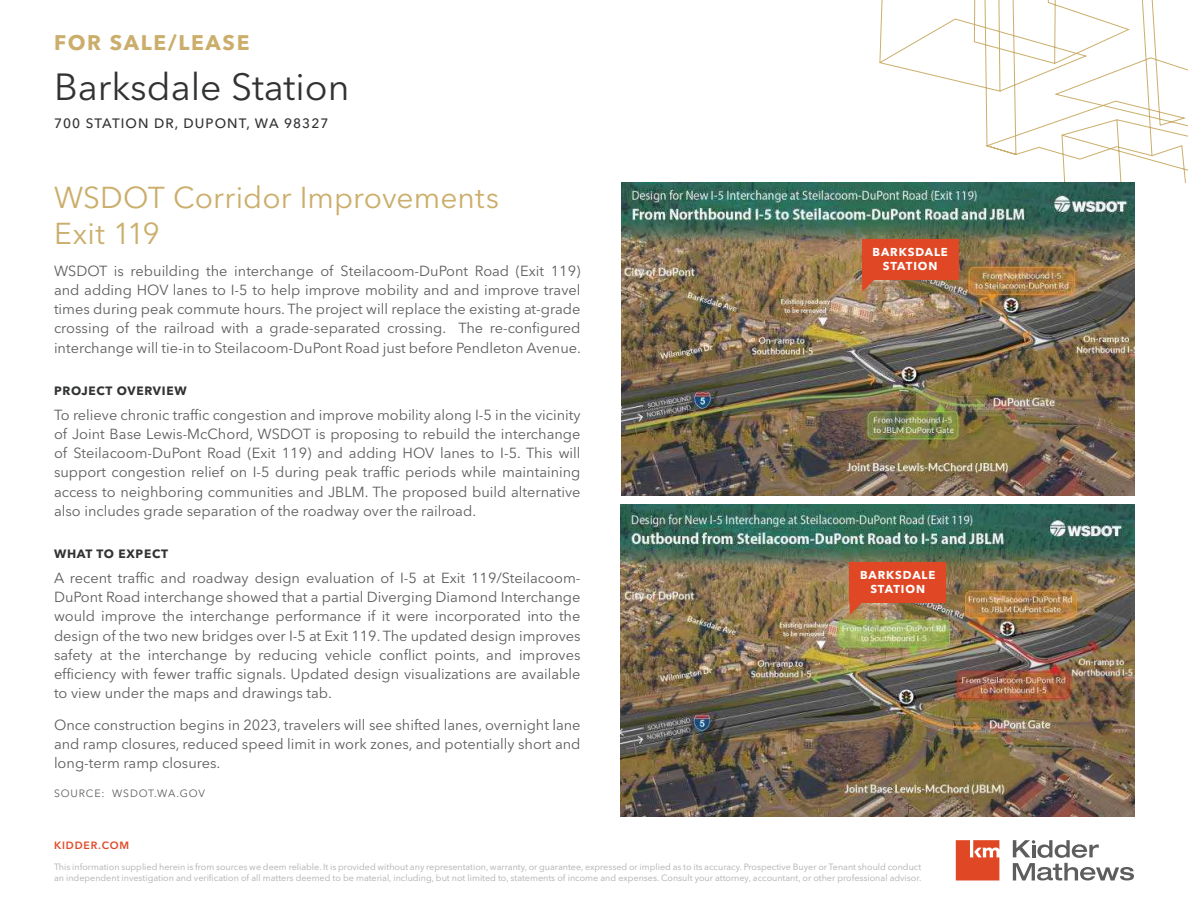
<style>
.page{position:relative;width:1188px;height:918px;background:#fff}
.page>*{position:absolute;margin:0;border:0;box-sizing:border-box;transform-origin:0 0}
.Property_Name_-_Char{font:37.5px "Avenir Next LT Pro";color:#313234}
.Callout_Text_-_Gold{font:30px/36px "Avenir Next LT Pro";letter-spacing:.005em;color:#cbae6b}
.For_Lease___Sale__Af{font:700 21px "Avenir Next LT Pro";letter-spacing:.08em;color:#cbae6b}
.Bullets{font:14.55px/19px "Avenir Next LT Pro";color:#5e5d5d;text-align:justify}
.Property_Address_-_C{font:500 13.5px "Avenir Next LT Pro";letter-spacing:.08em;color:#313234}
.Subhead_-_Level_1{font:700 12px "Avenir Next LT Pro";letter-spacing:.06em;color:#313234}
.Subject_Property_Cal{font:700 11.4px/14px "Avenir Next LT Pro";letter-spacing:.08em;color:#fff;text-align:center}
.Notes{font:10.5px "Avenir Next LT Pro";letter-spacing:.08em;color:#5e5d5d}
.t1{font:600 10.5px "Avenir Next LT Pro";letter-spacing:.08em;color:#e04825}
.t2{font:9px/10.8px "Avenir Next LT Pro";color:#afabac}
</style>
<div class="page">
<svg style="left:1013px;top:840px;width:121px;height:41px"></svg>
<svg style="left:956px;top:840px;width:43px;height:41px;background:#e35f40"></svg>
<svg style="left:879px;top:0;width:309px;height:182px"></svg>
<img style="left:621px;top:182px;width:514px;height:314px">
<img style="left:621px;top:505px;width:513px;height:312px">
<svg style="left:862px;top:279px;width:13px;height:13px"></svg>
<div style="left:862px;top:239px;width:96px;height:40px;background:#e04825"></div>
<svg style="left:850px;top:603px;width:12px;height:12px"></svg>
<div style="left:850px;top:562px;width:96px;height:41px;background:#e04825"></div>
<p class="For_Lease___Sale__Af" style="left:54px;top:30px;width:197px">FOR SALE/LEASE</p>
<p class="Property_Name_-_Char" style="left:54px;top:64px;width:297px">Barksdale Station</p>
<p class="Property_Address_-_C" style="left:54px;top:115px;width:276px">700 STATION DR, DUPONT, WA 98327</p>
<p class="Callout_Text_-_Gold" style="left:54px;top:179px;width:447px">WSDOT Corridor Improvements<br>Exit 119</p>
<p class="Bullets" style="left:54px;top:262px;width:528px">WSDOT is rebuilding the interchange of Steilacoom-DuPont Road (Exit 119) and adding HOV lanes to I-5 to help improve mobility and and improve travel times during peak commute hours. The project will replace the existing at-grade crossing of the railroad with a grade-separated crossing. The re-configured interchange will tie-in to Steilacoom-DuPont Road just before Pendleton Avenue.</p>
<p class="Subhead_-_Level_1" style="left:54px;top:383px;width:134px">PROJECT OVERVIEW</p>
<p class="Bullets" style="left:54px;top:406px;width:528px">To relieve chronic traffic congestion and improve mobility along I-5 in the vicinity of Joint Base Lewis-McChord, WSDOT is proposing to rebuild the interchange of Steilacoom-DuPont Road (Exit 119) and adding HOV lanes to I-5. This will support congestion relief on I-5 during peak traffic periods while maintaining access to neighboring communities and JBLM. The proposed build alternative also includes grade separation of the roadway over the railroad.</p>
<p class="Subhead_-_Level_1" style="left:54px;top:546px;width:116px">WHAT TO EXPECT</p>
<p class="Bullets" style="left:54px;top:569px;width:528px">A recent traffic and roadway design evaluation of I-5 at Exit 119/Steilacoom-DuPont Road interchange showed that a partial Diverging Diamond Interchange would improve the interchange performance if it were incorporated into the design of the two new bridges over I-5 at Exit 119. The updated design improves safety at the interchange by reducing vehicle conflict points, and improves efficiency with fewer traffic signals. Updated design visualizations are available to view under the maps and drawings tab.</p>
<p class="Bullets" style="left:54px;top:716px;width:528px">Once construction begins in 2023, travelers will see shifted lanes, overnight lane and ramp closures, reduced speed limit in work zones, and potentially short and long-term ramp closures.</p>
<p class="Notes" style="left:54px;top:787px;width:153px">SOURCE: WSDOT.WA.GOV</p>
<p class="t1" style="left:54px;top:839px;width:77px">KIDDER.COM</p>
<p class="Subject_Property_Cal" style="left:873px;top:245px;width:77px">BARKSDALE<br>STATION</p>
<p class="Subject_Property_Cal" style="left:860px;top:568px;width:77px">BARKSDALE<br>STATION</p>
<p class="t2" style="left:54px;top:861px;width:869px">This information supplied herein is from sources we deem reliable. It is provided without any representation, warranty, or guarantee, expressed or implied as to its accuracy. Prospective Buyer or Tenant should conduct an independent investigation and verification of all matters deemed to be material, including, but not limited to, statements of income and expenses. Consult your attorney, accountant, or other professional advisor.</p>
</div>
